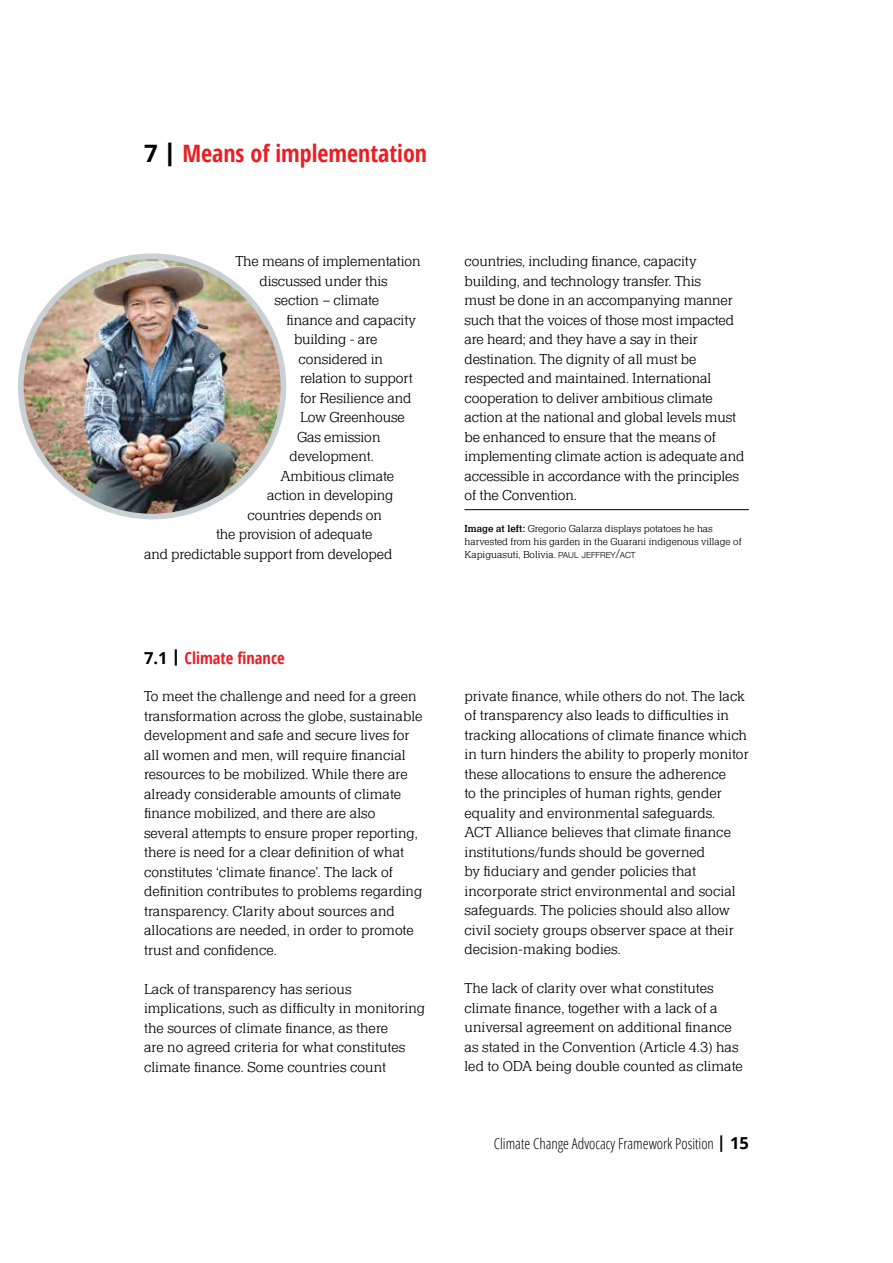
<style>
.page{position:relative;width:893px;height:1263px;background:#fff}
.page>*{position:absolute;margin:0;border:0;box-sizing:border-box;transform-origin:0 0}
.t1{font:700 condensed 24px "Open Sans";color:#ed1d24}
.t2{font:700 condensed 16.5px "Open Sans";color:#ed1d24}
.t3{font:300 15px/19.5px "Quint URWTOT";color:#000}
.t4{font:300 condensed 15px "Open Sans";color:#000}
.t5{font:300 10.5px/12.6px "Quint URWTOT";color:#000}
.s1{font-stretch:normal;color:#000}
.s2{font-weight:800;font-stretch:normal;color:#000}
.s3{font-weight:500}
.s4{font-family:"Helvetica Neue";font-size:8.4px}
.s5{font-family:"Helvetica Neue";font-size:12px}
.s6{font-weight:700;font-stretch:normal;font-size:16.5px}
</style>
<div class="page">
<hr style="left:464px;top:509px;width:285px;height:1px;background:#000">
<img style="left:22px;top:260px;width:261px;height:257px">
<div style="left:18px;top:253px;width:268px;height:266px;border:6px solid #cad1d4;border-radius:50%"></div>
<h1 class="t1" style="left:144px;top:137px;width:285px"><span class="s1">7</span> <span class="s2">|</span> Means of implementation</h1>
<p class="t3" style="left:236px;top:252px;width:187px">The means of implementation</p>
<p class="t3" style="left:260px;top:271px;width:130px">discussed under this</p>
<p class="t3" style="left:274px;top:291px;width:106px">section – climate</p>
<p class="t3" style="left:286px;top:310px;width:131px">finance and capacity</p>
<p class="t3" style="left:294px;top:330px;width:85px">building - are</p>
<p class="t3" style="left:298px;top:349px;width:86px">considered in</p>
<p class="t3" style="left:300px;top:369px;width:114px">relation to support</p>
<p class="t3" style="left:300px;top:388px;width:113px">for Resilience and</p>
<p class="t3" style="left:300px;top:408px;width:106px">Low Greenhouse</p>
<p class="t3" style="left:297px;top:427px;width:85px">Gas emission</p>
<p class="t3" style="left:290px;top:447px;width:86px">development.</p>
<p class="t3" style="left:280px;top:466px;width:115px">Ambitious climate</p>
<p class="t3" style="left:267px;top:486px;width:128px">action in developing</p>
<p class="t3" style="left:248px;top:505px;width:136px">countries depends on</p>
<p class="t3" style="left:216px;top:525px;width:158px">the provision of adequate</p>
<p class="t3" style="left:144px;top:544px;width:250px">and predictable support from developed</p>
<p class="t2" style="left:144px;top:646px;width:142px"><span class="s1">7.1</span> <span class="s2">|</span> Climate finance</p>
<p class="t3" style="left:144px;top:687px;width:280px">To meet the challenge and need for a green transformation across the globe, sustainable development and safe and secure lives for all women and men, will require financial resources to be mobilized. While there are already considerable amounts of climate finance mobilized, and there are also several attempts to ensure proper reporting, there is need for a clear definition of what constitutes ‘climate finance’. The lack of definition contributes to problems regarding transparency. Clarity about sources and allocations are needed, in order to promote trust and confidence.</p>
<p class="t3" style="left:144px;top:979px;width:283px">Lack of transparency has serious implications, such as difficulty in monitoring the sources of climate finance, as there<br>are no agreed criteria for what constitutes climate finance. Some countries count</p>
<p class="t3" style="left:464px;top:252px;width:281px">countries, including finance, capacity building, and technology transfer. This<br>must be done in an accompanying manner such that the voices of those most impacted are heard; and they have a say in their destination. The dignity of all must be respected and maintained. International cooperation to deliver ambitious climate action at the national and global levels must be enhanced to ensure that the means of implementing climate action is adequate and accessible in accordance with the principles of the Convention.</p>
<p class="t5" style="left:464px;top:523px;width:279px"><span class="s3">Image at left:</span> Gregorio Galarza displays potatoes he has harvested from his garden in the Guarani indigenous village of<br>Kapiguasuti, Bolivia. <span class="s4">PAUL JEFFREY</span><span class="s5">/</span><span class="s4">ACT</span></p>
<p class="t3" style="left:464px;top:686px;width:286px">private finance, while others do not. The lack of transparency also leads to difficulties in tracking allocations of climate finance which in turn hinders the ability to properly monitor these allocations to ensure the adherence<br>to the principles of human rights, gender equality and environmental safeguards.<br>ACT Alliance believes that climate finance institutions/funds should be governed<br>by fiduciary and gender policies that incorporate strict environmental and social safeguards. The policies should also allow civil society groups observer space at their decision-making bodies.</p>
<p class="t3" style="left:464px;top:979px;width:280px">The lack of clarity over what constitutes climate finance, together with a lack of a universal agreement on additional finance as stated in the Convention (Article 4.3) has led to ODA being double counted as climate</p>
<p class="t4" style="left:494px;top:1133px;width:257px">Climate Change Advocacy Framework Position <span class="s6">| 15</span></p>
</div>
